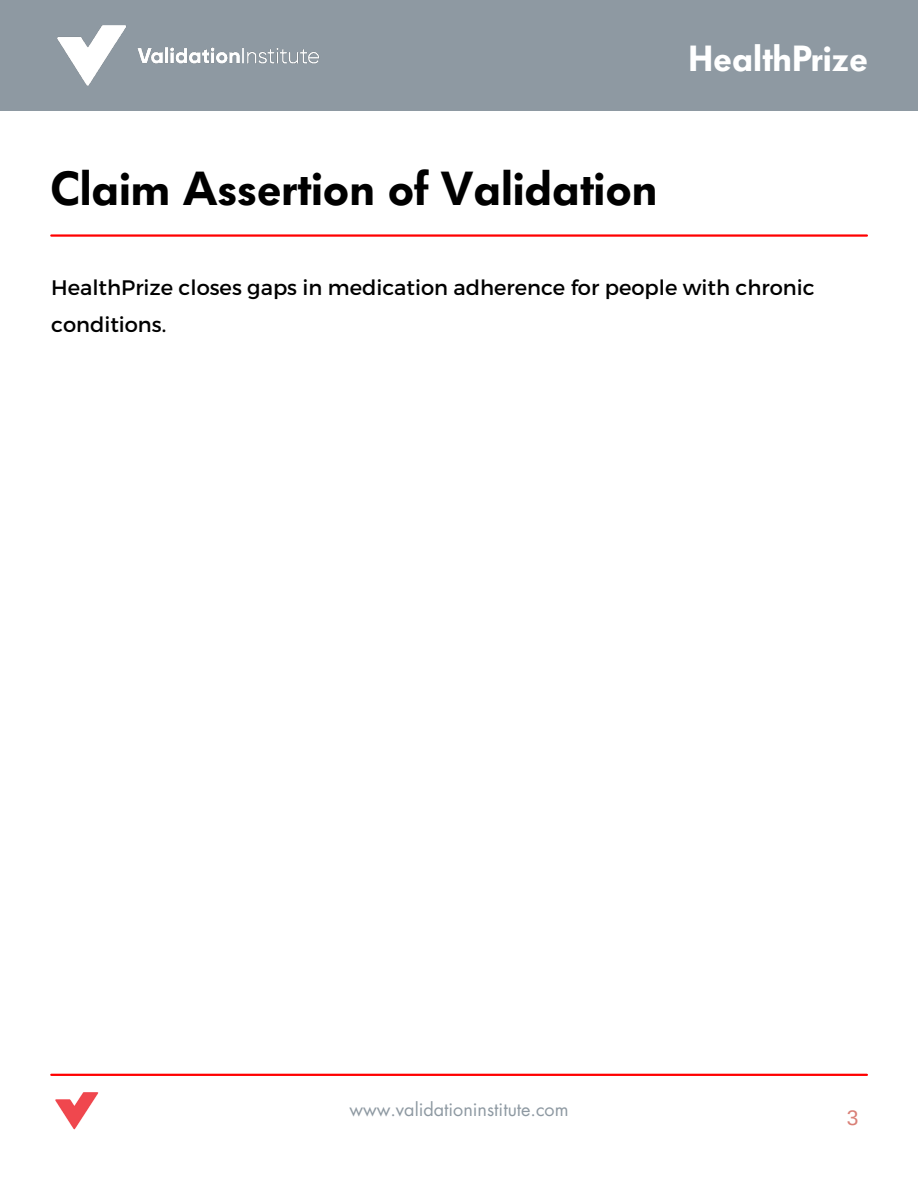
<style>
.page{position:relative;width:918px;height:1188px;background:#fff}
.page>*{position:absolute;margin:0;border:0;box-sizing:border-box;transform-origin:0 0}
.t1{font:600 47.25px "Futura BQ";color:#000}
.t2{font:600 36px "Futura BQ";color:#fff}
.t3{font:21px/37.5px "Montserrat";color:#000}
.t4{font:21px "Arimo";color:#d97f76}
.t5{font:18px "Futura LT";color:#8e99a2}
</style>
<div class="page">
<div style="left:0;top:0;width:918px;height:111px;background:#8e99a2"></div>
<img style="left:57px;top:25px;width:262px;height:61px">
<hr style="left:51px;top:1074px;width:816px;height:2px;background:#f00">
<img style="left:55px;top:1092px;width:44px;height:38px">
<hr style="left:51px;top:234px;width:816px;height:3px;background:#f00">
<h2 class="t2" style="left:689px;top:38px;width:181px">HealthPrize</h2>
<h1 class="t1" style="left:50px;top:161px;width:609px">Claim Assertion of Validation</h1>
<p class="t3" style="left:51px;top:267px;width:765px">HealthPrize closes gaps in medication adherence for people with chronic conditions.</p>
<p class="t5" style="left:349px;top:1098px;width:221px">www.validationinstitute.com</p>
<p class="t4" style="left:847px;top:1106px;width:13px">3</p>
</div>
